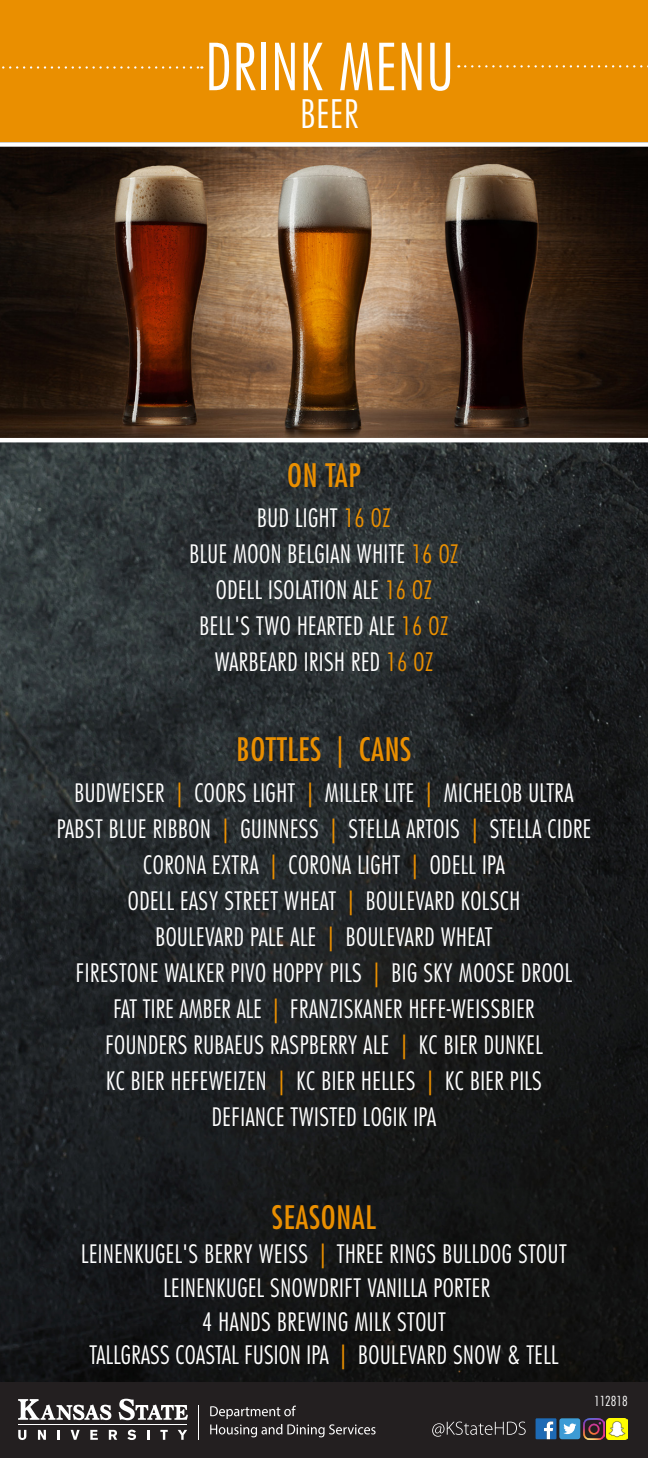
<style>
.page{position:relative;width:648px;height:1458px;background:#fff}
.page>*{position:absolute;margin:0;border:0;box-sizing:border-box;transform-origin:0 0}
.t1{font:300 condensed 63px "Futura Std";letter-spacing:.02em;color:#fff}
.t2{font:300 condensed 38.25px "Futura Std";color:#fff}
.t3{font:condensed 31.5px "Futura Std";letter-spacing:.02em;color:#ea8f00}
.t4{font:300 condensed 24.75px/36px "Futura Std";letter-spacing:.02em;color:#fff;text-align:center}
.t5{font:300 condensed 13.5px "Futura Std";color:#fff}
.s1{color:#ea8f00}
.s2{font-weight:400;color:#ea8f00}
</style>
<div class="page">
<img style="left:0;top:442px;width:648px;height:940px">
<div style="left:0;top:1382px;width:648px;height:76px;background:#231f20"></div>
<hr style="left:198px;top:1405px;width:1px;height:35px;background:#fff">
<hr style="left:18px;top:1424px;width:169px;height:1px;background:#fff">
<svg style="left:18px;top:1399px;width:93px;height:21px"></svg>
<svg style="left:119px;top:1399px;width:69px;height:21px"></svg>
<svg style="left:18px;top:1430px;width:8px;height:10px"></svg>
<svg style="left:38px;top:1430px;width:8px;height:10px"></svg>
<svg style="left:58px;top:1430px;width:2px;height:10px"></svg>
<svg style="left:71px;top:1430px;width:9px;height:10px"></svg>
<svg style="left:90px;top:1430px;width:8px;height:10px"></svg>
<svg style="left:109px;top:1430px;width:8px;height:10px"></svg>
<svg style="left:127px;top:1430px;width:9px;height:10px"></svg>
<svg style="left:147px;top:1430px;width:3px;height:10px"></svg>
<svg style="left:160px;top:1430px;width:8px;height:10px"></svg>
<svg style="left:178px;top:1430px;width:9px;height:10px"></svg>
<svg style="left:210px;top:1406px;width:166px;height:31px"></svg>
<div style="left:0;top:0;width:648px;height:144px;background:#ea8f00"></div>
<svg style="left:465px;top:65px;width:183px;height:3px"></svg>
<svg style="left:2px;top:66px;width:200px;height:3px"></svg>
<img style="left:0;top:147px;width:648px;height:291px">
<div style="left:0;top:142px;width:648px;height:5px;background:#fff"></div>
<svg style="left:536px;top:1418px;width:20px;height:21px"></svg>
<img style="left:607px;top:1418px;width:21px;height:21px">
<img style="left:583px;top:1418px;width:21px;height:21px">
<div style="left:559px;top:1418px;width:21px;height:21px;background:#3c9bd5;border-radius:3px"></div>
<svg style="left:563px;top:1423px;width:13px;height:11px"></svg>
<svg style="left:432px;top:1422px;width:94px;height:15px"></svg>
<p class="t1" style="left:206px;top:30px;width:250px">DRINK MENU</p>
<p class="t2" style="left:301px;top:92px;width:59px">BEER</p>
<p class="t3" style="left:287px;top:456px;width:75px">ON TAP</p>
<p class="t4" style="left:257px;top:500px;width:135px">BUD LIGHT <span class="s1">16 OZ</span></p>
<p class="t4" style="left:189px;top:536px;width:271px">BLUE MOON BELGIAN WHITE <span class="s1">16 OZ</span></p>
<p class="t4" style="left:216px;top:572px;width:218px">ODELL ISOLATION ALE <span class="s1">16 OZ</span></p>
<p class="t4" style="left:200px;top:608px;width:250px">BELL'S TWO HEARTED ALE <span class="s1">16 OZ</span></p>
<p class="t4" style="left:215px;top:644px;width:220px">WARBEARD IRISH RED <span class="s1">16 OZ</span></p>
<p class="t3" style="left:237px;top:731px;width:176px">BOTTLES | CANS</p>
<p class="t4" style="left:74px;top:775px;width:501px">BUDWEISER <span class="s2">|</span> COORS LIGHT <span class="s2">|</span> MILLER LITE <span class="s2">|</span> MICHELOB ULTRA</p>
<p class="t4" style="left:57px;top:811px;width:536px">PABST BLUE RIBBON <span class="s2">|</span> GUINNESS <span class="s2">|</span> STELLA ARTOIS <span class="s2">|</span> STELLA CIDRE<br>CORONA EXTRA <span class="s2">|</span> CORONA LIGHT <span class="s2">|</span> ODELL IPA</p>
<p class="t4" style="left:128px;top:883px;width:394px">ODELL EASY STREET WHEAT <span class="s2">|</span> BOULEVARD KOLSCH</p>
<p class="t4" style="left:155px;top:919px;width:339px">BOULEVARD PALE ALE <span class="s2">|</span> BOULEVARD WHEAT</p>
<p class="t4" style="left:76px;top:955px;width:498px">FIRESTONE WALKER PIVO HOPPY PILS <span class="s2">|</span> BIG SKY MOOSE DROOL</p>
<p class="t4" style="left:113px;top:991px;width:423px">FAT TIRE AMBER ALE <span class="s2">|</span> FRANZISKANER HEFE-WEISSBIER</p>
<p class="t4" style="left:105px;top:1027px;width:439px">FOUNDERS RUBAEUS RASPBERRY ALE <span class="s2">|</span> KC BIER DUNKEL</p>
<p class="t4" style="left:106px;top:1063px;width:437px">KC BIER HEFEWEIZEN <span class="s2">|</span> KC BIER HELLES <span class="s2">|</span> KC BIER PILS</p>
<p class="t4" style="left:212px;top:1099px;width:226px">DEFIANCE TWISTED LOGIK IPA</p>
<p class="t3" style="left:272px;top:1199px;width:106px">SEASONAL</p>
<p class="t4" style="left:81px;top:1236px;width:487px">LEINENKUGEL'S BERRY WEISS <span class="s2">|</span> THREE RINGS BULLDOG STOUT</p>
<p class="t4" style="left:163px;top:1270px;width:328px">LEINENKUGEL SNOWDRIFT VANILLA PORTER</p>
<p class="t4" style="left:202px;top:1303px;width:245px">4 HANDS BREWING MILK STOUT</p>
<p class="t4" style="left:90px;top:1337px;width:470px">TALLGRASS COASTAL FUSION IPA <span class="s2">|</span> BOULEVARD SNOW &amp; TELL</p>
<p class="t5" style="left:594px;top:1393px;width:35px">112818</p>
</div>
